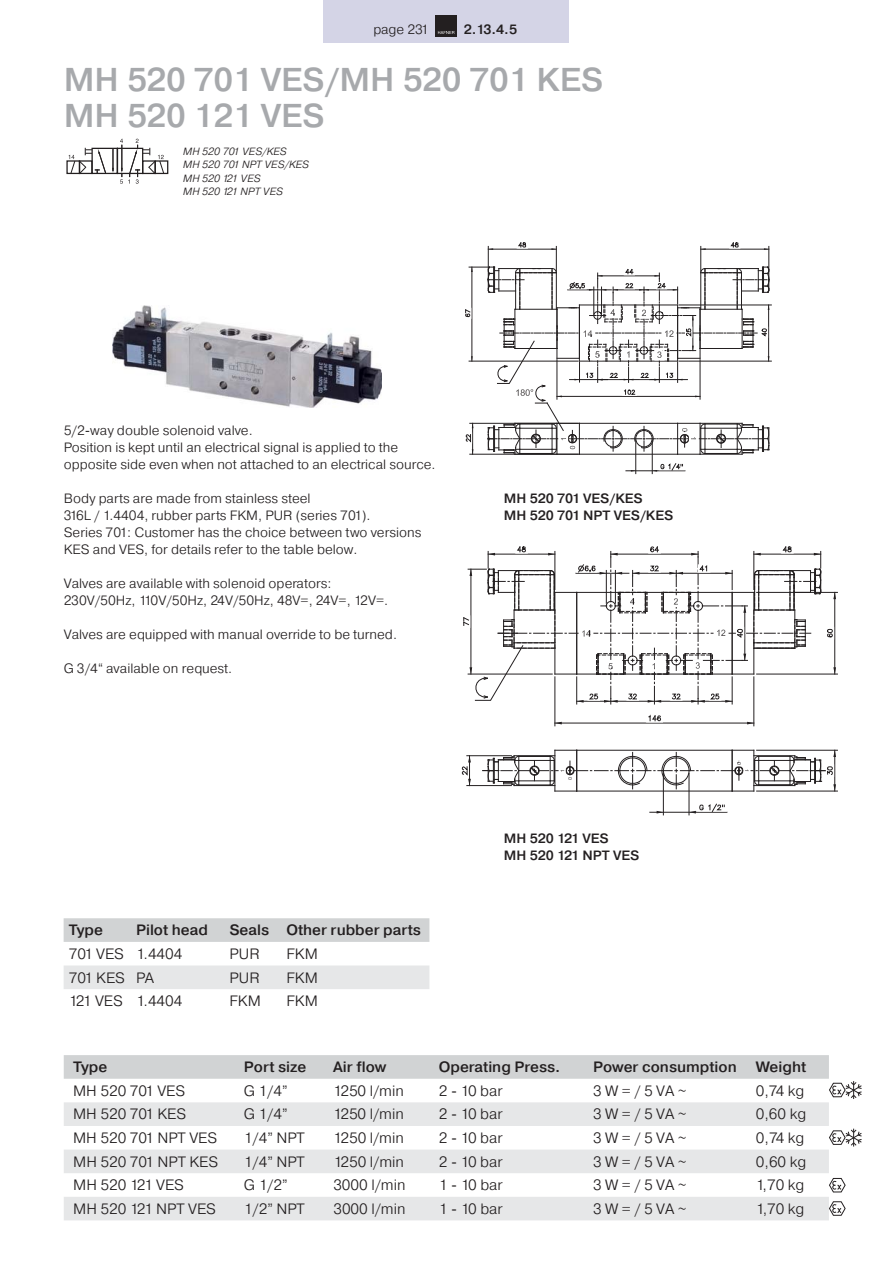
<style>
.page{position:relative;width:893px;height:1263px;background:#fff}
.page>*{position:absolute;margin:0;border:0;box-sizing:border-box;transform-origin:0 0}
.t1{font:500 33px/36px "Pragmatica";color:#a7a9ac}
.t2{font:300 15px "Pragmatica";color:#231f20}
.t3{font:500 15px "Pragmatica";color:#231f20}
.t4{font:300 13.5px/17px "Pragmatica";color:#231f20}
.t5{font:500 13.5px/17px "Pragmatica";color:#231f20}
.t6{font:italic 300 10.5px/13.5px "Pragmatica";color:#231f20}
</style>
<div class="page">
<div style="left:155px;top:160px;width:13px;height:14px;border:1px solid #231f20"></div>
<svg style="left:69px;top:139px;width:96px;height:45px"></svg>
<hr style="left:626px;top:471px;width:59px;height:1px;background:#231f20">
<hr style="left:635px;top:440px;width:1px;height:34px;background:#231f20">
<hr style="left:652px;top:440px;width:1px;height:34px;background:#231f20">
<hr style="left:679px;top:361px;width:92px;height:1px;background:#231f20">
<hr style="left:679px;top:305px;width:92px;height:1px;background:#231f20">
<svg style="left:652px;top:463px;width:33px;height:9px"></svg>
<svg style="left:465px;top:242px;width:305px;height:213px"></svg>
<hr style="left:555px;top:723px;width:199px;height:1px;background:#231f20">
<hr style="left:650px;top:812px;width:77px;height:1px;background:#231f20">
<svg style="left:656px;top:811px;width:7px;height:3px"></svg>
<hr style="left:757px;top:791px;width:80px;height:1px;background:#231f20">
<hr style="left:757px;top:750px;width:80px;height:1px;background:#231f20">
<hr style="left:757px;top:674px;width:80px;height:1px;background:#231f20">
<hr style="left:753px;top:677px;width:1px;height:49px;background:#231f20">
<hr style="left:555px;top:677px;width:1px;height:49px;background:#231f20">
<hr style="left:467px;top:755px;width:44px;height:1px;background:#231f20">
<hr style="left:663px;top:773px;width:1px;height:42px;background:#231f20">
<hr style="left:467px;top:785px;width:44px;height:1px;background:#231f20">
<hr style="left:689px;top:773px;width:1px;height:42px;background:#231f20">
<hr style="left:757px;top:592px;width:80px;height:1px;background:#231f20">
<svg style="left:646px;top:714px;width:17px;height:9px"></svg>
<svg style="left:689px;top:803px;width:38px;height:11px"></svg>
<svg style="left:483px;top:750px;width:353px;height:42px"></svg>
<svg style="left:463px;top:546px;width:373px;height:158px"></svg>
<svg style="left:461px;top:756px;width:10px;height:30px"></svg>
<img style="left:113px;top:306px;width:269px;height:101px">
<div style="left:324px;top:0;width:245px;height:43px;background:#d4d4e6"></div>
<div style="left:435px;top:15px;width:22px;height:21px;background:#231f20"></div>
<svg style="left:438px;top:31px;width:16px;height:3px"></svg>
<svg style="left:64px;top:1102px;width:765px;height:118px;fill:#e6e7e8"></svg>
<svg style="left:829px;top:1178px;width:17px;height:14px"></svg>
<svg style="left:829px;top:1201px;width:17px;height:15px"></svg>
<div style="left:64px;top:918px;width:365px;height:24px;background:#d1d3d4"></div>
<div style="left:64px;top:966px;width:365px;height:23px;background:#e6e7e8"></div>
<svg style="left:64px;top:1055px;width:798px;height:44px"></svg>
<svg style="left:829px;top:1129px;width:33px;height:18px"></svg>
<p class="t4" style="left:373px;top:22px;width:57px">page 231</p>
<p class="t5" style="left:464px;top:22px;width:55px">2.13.4.5</p>
<h1 class="t1" style="left:64px;top:64px;width:541px">MH 520 701 VES/MH 520 701 KES<br>MH 520 121 VES</h1>
<p class="t6" style="left:183px;top:145px;width:127px">MH 520 701 VES/KES<br>MH 520 701 NPT VES/KES<br>MH 520 121 VES<br>MH 520 121 NPT VES</p>
<p class="t4" style="left:64px;top:423px;width:373px">5/2-way double solenoid valve.<br>Position is kept until an electrical signal is applied to the opposite side even when not attached to an electrical source.</p>
<p class="t4" style="left:64px;top:491px;width:359px">Body parts are made from stainless steel<br>316L / 1.4404, rubber parts FKM, PUR (series 701).<br>Series 701: Customer has the choice between two versions KES and VES, for details refer to the table below.</p>
<p class="t4" style="left:64px;top:576px;width:326px">Valves are available with solenoid operators:<br>230V/50Hz, 110V/50Hz, 24V/50Hz, 48V=, 24V=, 12V=.</p>
<p class="t4" style="left:64px;top:627px;width:335px">Valves are equipped with manual override to be turned.</p>
<p class="t4" style="left:64px;top:661px;width:170px">G 3/4“ available on request.</p>
<p class="t3" style="left:69px;top:925px;width:36px">Type</p>
<p class="t3" style="left:136px;top:925px;width:73px">Pilot head</p>
<p class="t3" style="left:229px;top:925px;width:193px">Seals Other rubber parts</p>
<p class="t2" style="left:69px;top:948px;width:115px">701 VES 1.4404</p>
<p class="t2" style="left:229px;top:948px;width:32px">PUR</p>
<p class="t2" style="left:286px;top:948px;width:33px">FKM</p>
<p class="t2" style="left:69px;top:972px;width:87px">701 KES PA</p>
<p class="t2" style="left:229px;top:972px;width:32px">PUR</p>
<p class="t2" style="left:286px;top:972px;width:33px">FKM</p>
<p class="t2" style="left:69px;top:995px;width:115px">121 VES 1.4404</p>
<p class="t2" style="left:229px;top:995px;width:33px">FKM</p>
<p class="t2" style="left:286px;top:995px;width:33px">FKM</p>
<p class="t5" style="left:504px;top:491px;width:171px">MH 520 701 VES/KES<br>MH 520 701 NPT VES/KES</p>
<p class="t5" style="left:504px;top:831px;width:137px">MH 520 121 VES<br>MH 520 121 NPT VES</p>
<p class="t3" style="left:73px;top:1061px;width:36px">Type</p>
<p class="t3" style="left:244px;top:1061px;width:64px">Port size</p>
<p class="t3" style="left:333px;top:1061px;width:55px">Air flow</p>
<p class="t3" style="left:439px;top:1061px;width:123px">Operating Press.</p>
<p class="t3" style="left:593px;top:1061px;width:145px">Power consumption</p>
<p class="t3" style="left:756px;top:1061px;width:52px">Weight</p>
<p class="t2" style="left:73px;top:1085px;width:114px">MH 520 701 VES</p>
<p class="t2" style="left:244px;top:1085px;width:45px">G 1/4”</p>
<p class="t2" style="left:333px;top:1085px;width:72px">1250 l/min</p>
<p class="t2" style="left:439px;top:1085px;width:65px">2 - 10 bar</p>
<p class="t2" style="left:593px;top:1085px;width:95px">3 W = / 5 VA ~</p>
<p class="t2" style="left:756px;top:1085px;width:50px">0,74 kg</p>
<p class="t2" style="left:73px;top:1109px;width:115px">MH 520 701 KES</p>
<p class="t2" style="left:244px;top:1109px;width:45px">G 1/4”</p>
<p class="t2" style="left:333px;top:1109px;width:72px">1250 l/min</p>
<p class="t2" style="left:439px;top:1109px;width:65px">2 - 10 bar</p>
<p class="t2" style="left:593px;top:1109px;width:95px">3 W = / 5 VA ~</p>
<p class="t2" style="left:756px;top:1109px;width:52px">0,60 kg</p>
<p class="t2" style="left:73px;top:1132px;width:146px">MH 520 701 NPT VES</p>
<p class="t2" style="left:244px;top:1132px;width:62px">1/4” NPT</p>
<p class="t2" style="left:333px;top:1132px;width:72px">1250 l/min</p>
<p class="t2" style="left:439px;top:1132px;width:65px">2 - 10 bar</p>
<p class="t2" style="left:593px;top:1132px;width:95px">3 W = / 5 VA ~</p>
<p class="t2" style="left:756px;top:1132px;width:50px">0,74 kg</p>
<p class="t2" style="left:73px;top:1156px;width:147px">MH 520 701 NPT KES</p>
<p class="t2" style="left:244px;top:1156px;width:62px">1/4” NPT</p>
<p class="t2" style="left:333px;top:1156px;width:72px">1250 l/min</p>
<p class="t2" style="left:439px;top:1156px;width:65px">2 - 10 bar</p>
<p class="t2" style="left:593px;top:1156px;width:95px">3 W = / 5 VA ~</p>
<p class="t2" style="left:756px;top:1156px;width:52px">0,60 kg</p>
<p class="t2" style="left:73px;top:1180px;width:112px">MH 520 121 VES</p>
<p class="t2" style="left:244px;top:1180px;width:45px">G 1/2”</p>
<p class="t2" style="left:333px;top:1180px;width:74px">3000 l/min</p>
<p class="t2" style="left:439px;top:1180px;width:65px">1 - 10 bar</p>
<p class="t2" style="left:593px;top:1180px;width:95px">3 W = / 5 VA ~</p>
<p class="t2" style="left:756px;top:1180px;width:50px">1,70 kg</p>
<p class="t2" style="left:73px;top:1203px;width:144px">MH 520 121 NPT VES</p>
<p class="t2" style="left:244px;top:1203px;width:62px">1/2” NPT</p>
<p class="t2" style="left:333px;top:1203px;width:74px">3000 l/min</p>
<p class="t2" style="left:439px;top:1203px;width:65px">1 - 10 bar</p>
<p class="t2" style="left:593px;top:1203px;width:95px">3 W = / 5 VA ~</p>
<p class="t2" style="left:756px;top:1203px;width:50px">1,70 kg</p>
</div>
